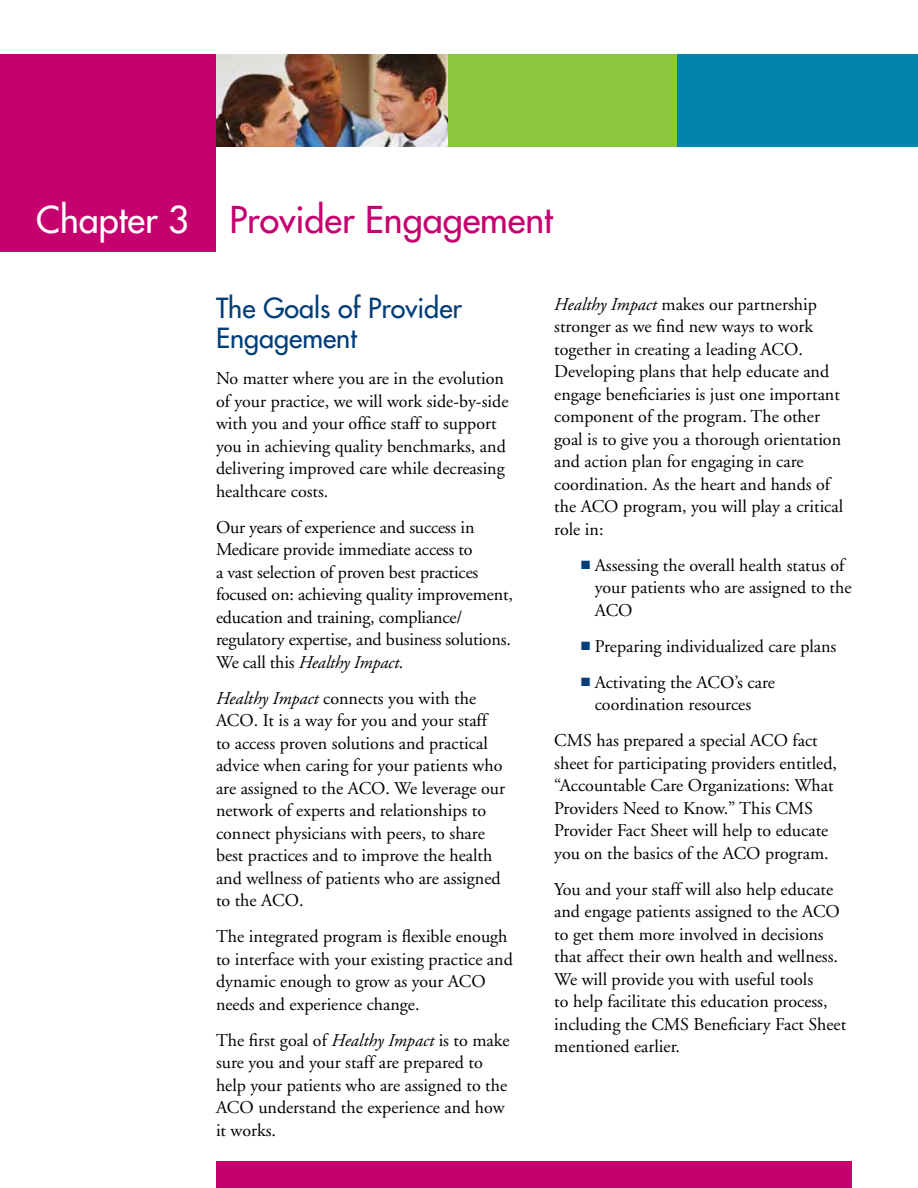
<style>
.page{position:relative;width:918px;height:1188px;background:#fff}
.page>*{position:absolute;margin:0;border:0;box-sizing:border-box;transform-origin:0 0}
.t1{font:36px "Futura";color:#c6006f}
.t2{font:27px/30px "Futura";color:#003d79}
.t3{font:18px/22.5px "Adobe Garamond";color:#000}
.s1{color:#fff}
.s2{font-style:italic}
.s3{color:#003d79}
</style>
<div class="page">
<div style="left:0;top:54px;width:216px;height:197px;background:#c6006f"></div>
<div style="left:447px;top:54px;width:230px;height:93px;background:#8dc63f"></div>
<div style="left:677px;top:54px;width:241px;height:93px;background:#0084a9"></div>
<div style="left:216px;top:1161px;width:636px;height:27px;background:#c6006f"></div>
<img style="left:216px;top:54px;width:231px;height:93px">
<h1 class="t1" style="left:36px;top:197px;width:518px"><span class="s1">Chapter 3</span> Provider Engagement</h1>
<h2 class="t2" style="left:216px;top:293px;width:247px">The Goals of Provider<br>Engagement</h2>
<p class="t3" style="left:216px;top:368px;width:294px">No matter where you are in the evolution of your practice, we will work side-by-side with you and your office staff to support you in achieving quality benchmarks, and delivering improved care while decreasing healthcare costs.</p>
<p class="t3" style="left:216px;top:516px;width:298px">Our years of experience and success in Medicare provide immediate access to<br>a vast selection of proven best practices focused on: achieving quality improvement, education and training, compliance/ regulatory expertise, and business solutions.<br>We call this <span class="s2">Healthy Impact</span>.</p>
<p class="t3" style="left:216px;top:687px;width:290px"><span class="s2">Healthy Impact</span> connects you with the ACO. It is a way for you and your staff to access proven solutions and practical advice when caring for your patients who are assigned to the ACO. We leverage our network of experts and relationships to connect physicians with peers, to share best practices and to improve the health and wellness of patients who are assigned to the ACO.</p>
<p class="t3" style="left:216px;top:926px;width:298px">The integrated program is flexible enough to interface with your existing practice and dynamic enough to grow as your ACO needs and experience change.</p>
<p class="t3" style="left:216px;top:1029px;width:295px">The first goal of <span class="s2">Healthy Impact</span> is to make sure you and your staff are prepared to help your patients who are assigned to the ACO understand the experience and how it works.</p>
<p class="t3" style="left:554px;top:293px;width:290px"><span class="s2">Healthy Impact</span> makes our partnership stronger as we find new ways to work together in creating a leading ACO.<br>Developing plans that help educate and engage beneficiaries is just one important component of the program. The other goal is to give you a thorough orientation and action plan for engaging in care coordination. As the heart and hands of the ACO program, you will play a critical role in:</p>
<p class="t3" style="left:595px;top:554px;width:258px;text-indent:-14px"><span class="s3">■</span> Assessing the overall health status of your patients who are assigned to the<br>ACO</p>
<p class="t3" style="left:581px;top:635px;width:257px"><span class="s3">■</span> Preparing individualized care plans</p>
<p class="t3" style="left:581px;top:671px;width:195px;text-align:center"><span class="s3">■</span> Activating the ACO’s care coordination resources</p>
<p class="t3" style="left:554px;top:730px;width:284px">CMS has prepared a special ACO fact sheet for participating providers entitled, “Accountable Care Organizations: What Providers Need to Know.” This CMS Provider Fact Sheet will help to educate you on the basics of the ACO program.</p>
<p class="t3" style="left:554px;top:878px;width:293px">You and your staff will also help educate and engage patients assigned to the ACO to get them more involved in decisions that affect their own health and wellness.<br>We will provide you with useful tools<br>to help facilitate this education process, including the CMS Beneficiary Fact Sheet mentioned earlier.</p>
</div>
